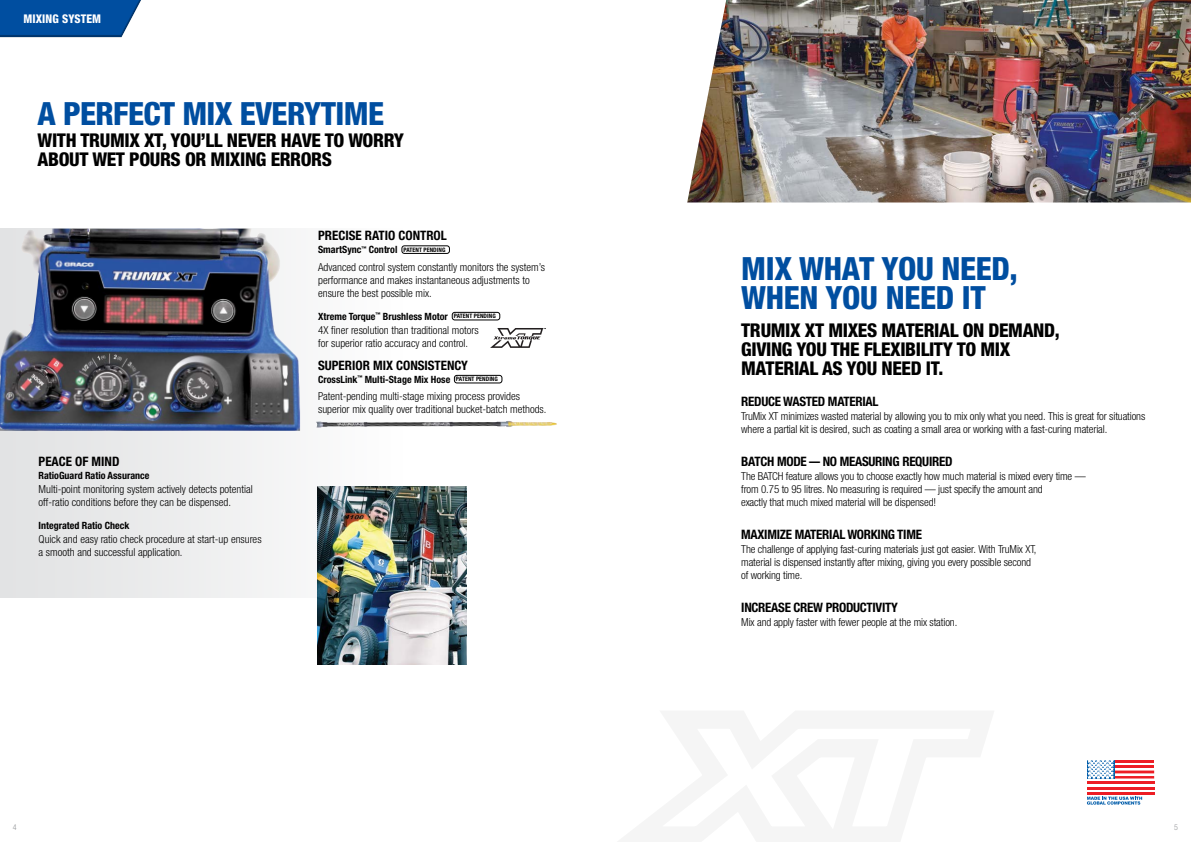
<style>
.page{position:relative;width:1191px;height:842px;background:#fff}
.page>*{position:absolute;margin:0;border:0;box-sizing:border-box;transform-origin:0 0}
.t1{font:800 condensed 32px/29px "Helvetica Neue LTW1 G";letter-spacing:-.02em;color:#004ea0}
.t2{font:800 condensed 19px/19px "Helvetica Neue LTW1 G";letter-spacing:-.02em;color:#000}
.t3{font:700 condensed 13px "Helvetica Neue LTW1 G";letter-spacing:-.02em;color:#000}
.t4{font:700 condensed 13px "Helvetica Neue LTW1 G";color:#000}
.t5{font:800 condensed 12px "Helvetica Neue LTW1 G";letter-spacing:.01em;color:#fff;scale:.96 1}
.t6{font:300 condensed 11px/13px "Helvetica Neue LTW1 G";letter-spacing:-.01em;color:#000}
.t7{font:700 condensed 10px "Helvetica Neue LTW1 G";color:#000}
.t8{font:300 condensed 8px "Helvetica Neue LTW1 G";color:#939598}
.t9{font:700 condensed 6.1px "Helvetica Neue LTW1 G";letter-spacing:.01em;color:#000}
</style>
<div class="page">
<svg style="left:0;top:228px;width:503px;height:370px"></svg>
<img style="left:316px;top:421px;width:241px;height:7px">
<svg style="left:1087px;top:760px;width:68px;height:45px"></svg>
<img style="left:687px;top:0;width:504px;height:202px">
<img style="left:318px;top:487px;width:148px;height:177px">
<img style="left:25px;top:229px;width:188px;height:10px">
<div style="left:0;top:0;width:151px;height:38px;background:#000;opacity:.5"></div>
<div style="left:402px;top:246px;width:47px;height:8px;border:1px solid #000;border-radius:3px"></div>
<div style="left:454px;top:375px;width:48px;height:8px;border:1px solid #000;border-radius:3px"></div>
<div style="left:452px;top:312px;width:48px;height:8px;border:1px solid #000;border-radius:3px"></div>
<svg style="left:490px;top:328px;width:56px;height:20px"></svg>
<p class="t5" style="left:24px;top:12px;width:82px">MIXING SYSTEM</p>
<h1 class="t1" style="left:38px;top:99px;width:348px">A PERFECT MIX EVERYTIME</h1>
<h2 class="t2" style="left:38px;top:130px;width:368px">WITH TRUMIX XT, YOU’LL NEVER HAVE TO WORRY<br>ABOUT WET POURS OR MIXING ERRORS</h2>
<p class="t4" style="left:39px;top:453px;width:82px">PEACE OF MIND</p>
<p class="t7" style="left:39px;top:469px;width:112px">RatioGuard Ratio Assurance</p>
<p class="t6" style="left:39px;top:482px;width:216px">Multi-point monitoring system actively detects potential off-ratio conditions before they can be dispensed.</p>
<p class="t7" style="left:39px;top:519px;width:92px">Integrated Ratio Check</p>
<p class="t6" style="left:39px;top:532px;width:224px">Quick and easy ratio check procedure at start-up ensures a smooth and successful application.</p>
<p class="t4" style="left:318px;top:228px;width:130px">PRECISE RATIO CONTROL</p>
<p class="t7" style="left:318px;top:244px;width:81px">SmartSync<sup>™</sup> Control</p>
<p class="t6" style="left:318px;top:260px;width:229px">Advanced control system constantly monitors the system’s performance and makes instantaneous adjustments to ensure the best possible mix.</p>
<p class="t7" style="left:318px;top:310px;width:131px">Xtreme Torque<sup>™</sup> Brushless Motor</p>
<p class="t6" style="left:318px;top:323px;width:162px">4X finer resolution than traditional motors for superior ratio accuracy and control.</p>
<p class="t4" style="left:318px;top:357px;width:151px">SUPERIOR MIX CONSISTENCY</p>
<p class="t7" style="left:318px;top:373px;width:134px">CrossLink<sup>™</sup> Multi-Stage Mix Hose</p>
<p class="t6" style="left:318px;top:390px;width:230px">Patent-pending multi-stage mixing process provides superior mix quality over traditional bucket-batch methods.</p>
<p class="t3" style="left:741px;top:394px;width:139px">REDUCE WASTED MATERIAL</p>
<p class="t6" style="left:741px;top:410px;width:405px">TruMix XT minimizes wasted material by allowing you to mix only what you need. This is great for situations where a partial kit is desired, such as coating a small area or working with a fast-curing material.</p>
<p class="t3" style="left:741px;top:454px;width:213px">BATCH MODE — NO MEASURING REQUIRED</p>
<p class="t6" style="left:741px;top:470px;width:346px">The BATCH feature allows you to choose exactly how much material is mixed every time — from 0.75 to 95 litres. No measuring is required — just specify the amount and<br>exactly that much mixed material will be dispensed!</p>
<p class="t3" style="left:741px;top:527px;width:182px">MAXIMIZE MATERIAL WORKING TIME</p>
<p class="t6" style="left:741px;top:543px;width:297px">The challenge of applying fast-curing materials just got easier. With TruMix XT, material is dispensed instantly after mixing, giving you every possible second of working time.</p>
<p class="t3" style="left:741px;top:600px;width:158px">INCREASE CREW PRODUCTIVITY</p>
<p class="t6" style="left:741px;top:616px;width:218px">Mix and apply faster with fewer people at the mix station.</p>
<p class="t9" style="left:403px;top:246px;width:43px">PATENT PENDING</p>
<h1 class="t1" style="left:741px;top:253px;width:278px">MIX WHAT YOU NEED,<br>WHEN YOU NEED IT</h1>
<h2 class="t2" style="left:741px;top:320px;width:320px">TRUMIX XT MIXES MATERIAL ON DEMAND,<br>GIVING YOU THE FLEXIBILITY TO MIX<br>MATERIAL AS YOU NEED IT.</h2>
<p class="t9" style="left:454px;top:313px;width:43px">PATENT PENDING</p>
<p class="t9" style="left:456px;top:376px;width:43px">PATENT PENDING</p>
<p class="t8" style="left:13px;top:822px;width:5px">4</p>
<p class="t8" style="left:1174px;top:822px;width:5px">5</p>
</div>
